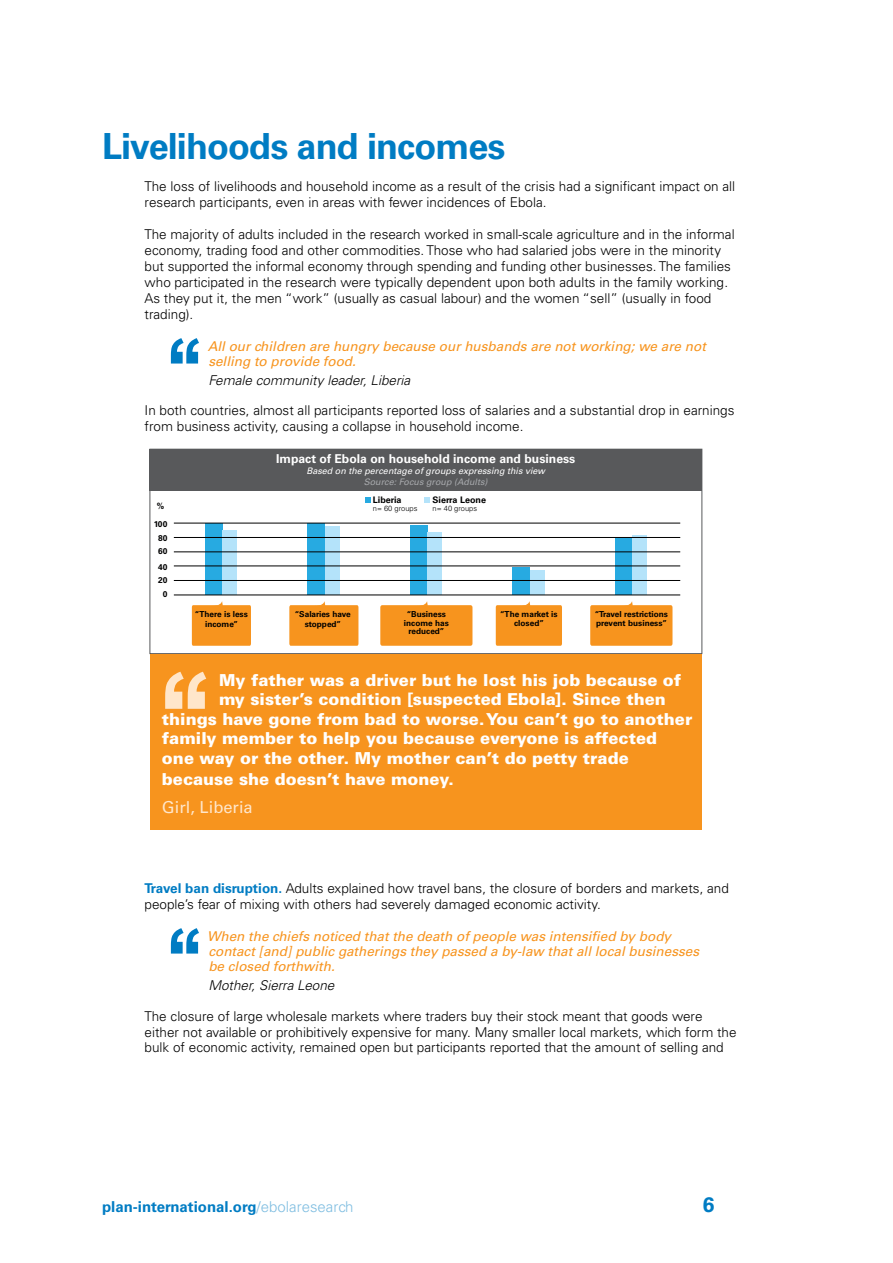
<style>
.page{position:relative;width:893px;height:1263px;background:#fff}
.page>*{position:absolute;margin:0;border:0;box-sizing:border-box;transform-origin:0 0}
.t1{font:700 36px "Univers LT Std";letter-spacing:-.025em;color:#007cc3}
.t2{font:700 21px "Univers LT Std";color:#007cc3}
.t3{font:900 16.5px "Univers LT Std";color:#fff}
.t4{font:16.5px "Univers LT Std";color:#ffe6ca}
.t5{font:700 15px "Univers LT Std";color:#007cc3}
.t6{font:300 13.5px/15.9px "Univers LT Std";color:#000}
.t7{font:italic 13.5px/15px "Univers LT Std";color:#f7941e}
.t8{font:italic 300 13.5px "Univers LT Std";color:#000}
.t9{font:700 12.15px "Univers LT Std";color:#fff}
.t10{font:italic 9px "Univers LT Std";color:#fff}
.t11{font:italic 9px "Univers LT Std";color:#a7a9ac}
.t12{font:700 9px "Univers LT Std";color:#000}
.t13{font:700 8.4px/17.9px "Univers LT Std";color:#000}
.t14{font:700 8.25px/8.4px "Univers LT Std";color:#000;text-align:center}
.t15{font:300 7.5px "Univers LT Std";color:#000}
.s1{font-weight:700;color:#007cc3}
.s2{font-weight:300;color:#80bee1}
</style>
<div class="page">
<svg style="left:171px;top:338px;width:28px;height:25px"></svg>
<svg style="left:192px;top:601px;width:59px;height:45px;background:#f79e33"></svg>
<div style="left:205px;top:523px;width:17px;height:72px;background:#27aae1"></div>
<div style="left:222px;top:530px;width:15px;height:65px;background:#b4e3fa"></div>
<svg style="left:289px;top:601px;width:69px;height:45px;background:#f79e34"></svg>
<div style="left:308px;top:523px;width:17px;height:72px;background:#27aae1"></div>
<div style="left:325px;top:527px;width:15px;height:68px;background:#b4e3fa"></div>
<div style="left:380px;top:605px;width:92px;height:41px;background:#f7941e;border-radius:2px"></div>
<svg style="left:417px;top:601px;width:11px;height:5px"></svg>
<div style="left:410px;top:525px;width:17px;height:70px;background:#27aae1"></div>
<div style="left:427px;top:532px;width:15px;height:63px;background:#b4e3fa"></div>
<svg style="left:496px;top:601px;width:66px;height:45px;background:#f79e33"></svg>
<div style="left:513px;top:567px;width:17px;height:28px;background:#27aae1"></div>
<div style="left:530px;top:570px;width:15px;height:25px;background:#b4e3fa"></div>
<div style="left:590px;top:605px;width:82px;height:41px;background:#f7941e;border-radius:2px"></div>
<svg style="left:622px;top:601px;width:11px;height:5px"></svg>
<div style="left:615px;top:539px;width:17px;height:56px;background:#27aae1"></div>
<div style="left:632px;top:535px;width:15px;height:60px;background:#b4e3fa"></div>
<hr style="left:174px;top:537px;width:506px;height:1px;background:#000">
<hr style="left:174px;top:551px;width:506px;height:1px;background:#000">
<hr style="left:174px;top:565px;width:506px;height:1px;background:#000">
<hr style="left:174px;top:580px;width:506px;height:1px;background:#000">
<hr style="left:174px;top:595px;width:506px;height:1px;background:#000">
<hr style="left:174px;top:523px;width:506px;height:1px;background:#000">
<div style="left:150px;top:449px;width:552px;height:41px;background:#58595b"></div>
<div style="left:150px;top:449px;width:552px;height:205px;border:1px solid #58595b"></div>
<svg style="left:365px;top:497px;width:6px;height:6px"></svg>
<svg style="left:424px;top:497px;width:6px;height:6px"></svg>
<div style="left:150px;top:654px;width:552px;height:176px;background:#f7941e"></div>
<svg style="left:165px;top:672px;width:41px;height:37px"></svg>
<svg style="left:171px;top:928px;width:28px;height:25px"></svg>
<h1 class="t1" style="left:102px;top:126px;width:405px">Livelihoods and incomes</h1>
<p class="t6" style="left:145px;top:179px;width:592px">The loss of livelihoods and household income as a result of the crisis had a significant impact on all research participants, even in areas with fewer incidences of Ebola.</p>
<p class="t6" style="left:145px;top:226px;width:592px">The majority of adults included in the research worked in small-scale agriculture and in the informal economy, trading food and other commodities. Those who had salaried jobs were in the minority but supported the informal economy through spending and funding other businesses. The families who participated in the research were typically dependent upon both adults in the family working.<br>As they put it, the men “work” (usually as casual labour) and the women “sell” (usually in food trading).</p>
<p class="t7" style="left:208px;top:339px;width:500px">All our children are hungry because our husbands are not working; we are not selling to provide food.</p>
<p class="t8" style="left:208px;top:372px;width:204px">Female community leader, Liberia</p>
<p class="t6" style="left:145px;top:402px;width:591px">In both countries, almost all participants reported loss of salaries and a substantial drop in earnings from business activity, causing a collapse in household income.</p>
<p class="t13" style="left:154px;top:497px;width:15px;text-align:center">%<br>100</p>
<p class="t13" style="left:158px;top:531px;width:11px;line-height:13.2px">80<br>60</p>
<p class="t13" style="left:158px;top:561px;width:11px;line-height:12.3px">40<br>20</p>
<p class="t13" style="left:163px;top:585px;width:6px">0</p>
<p class="t9" style="left:276px;top:452px;width:301px">Impact of Ebola on household income and business</p>
<p class="t10" style="left:306px;top:465px;width:240px">Based on the percentage of groups expressing this view</p>
<p class="t11" style="left:364px;top:476px;width:125px">Source: Focus group (Adults)</p>
<p class="t12" style="left:373px;top:494px;width:30px">Liberia</p>
<p class="t15" style="left:373px;top:503px;width:46px">n= 60 groups</p>
<p class="t15" style="left:433px;top:503px;width:46px">n= 40 groups</p>
<p class="t12" style="left:433px;top:494px;width:55px">Sierra Leone</p>
<p class="t14" style="left:195px;top:609px;width:54px;line-height:9.9px">“There is less income”</p>
<p class="t14" style="left:295px;top:609px;width:58px;line-height:9.9px">“Salaries have stopped”</p>
<p class="t14" style="left:404px;top:610px;width:46px">“Business income has reduced”</p>
<p class="t14" style="left:500px;top:610px;width:59px">“The market is closed”</p>
<p class="t14" style="left:595px;top:610px;width:75px;text-align:left">“Travel restrictions prevent business”</p>
<p class="t3" style="left:219px;top:669px;width:464px">My father was a driver but he lost his job because of</p>
<p class="t3" style="left:219px;top:689px;width:448px">my sister’s condition [suspected Ebola]. Since then</p>
<p class="t3" style="left:162px;top:708px;width:532px">things have gone from bad to worse. You can’t go to another</p>
<p class="t3" style="left:162px;top:728px;width:497px">family member to help you because everyone is affected</p>
<p class="t3" style="left:162px;top:747px;width:468px">one way or the other. My mother can’t do petty trade</p>
<p class="t3" style="left:162px;top:768px;width:294px">because she doesn’t have money.</p>
<p class="t4" style="left:162px;top:798px;width:92px">Girl, Liberia</p>
<p class="t6" style="left:145px;top:880px;width:586px"><span class="s1">Travel ban disruption.</span> Adults explained how travel bans, the closure of borders and markets, and people’s fear of mixing with others had severely damaged economic activity.</p>
<p class="t7" style="left:207px;top:929px;width:494px">When the chiefs noticed that the death of people was intensified by body contact [and] public gatherings they passed a by-law that all local businesses be closed forthwith.</p>
<p class="t8" style="left:208px;top:977px;width:128px">Mother, Sierra Leone</p>
<p class="t6" style="left:145px;top:1008px;width:593px">The closure of large wholesale markets where traders buy their stock meant that goods were either not available or prohibitively expensive for many. Many smaller local markets, which form the bulk of economic activity, remained open but participants reported that the amount of selling and</p>
<p class="t5" style="left:102px;top:1198px;width:253px">plan-international.org<span class="s2">/ebolaresearch</span></p>
<h2 class="t2" style="left:703px;top:1192px;width:13px">6</h2>
</div>
